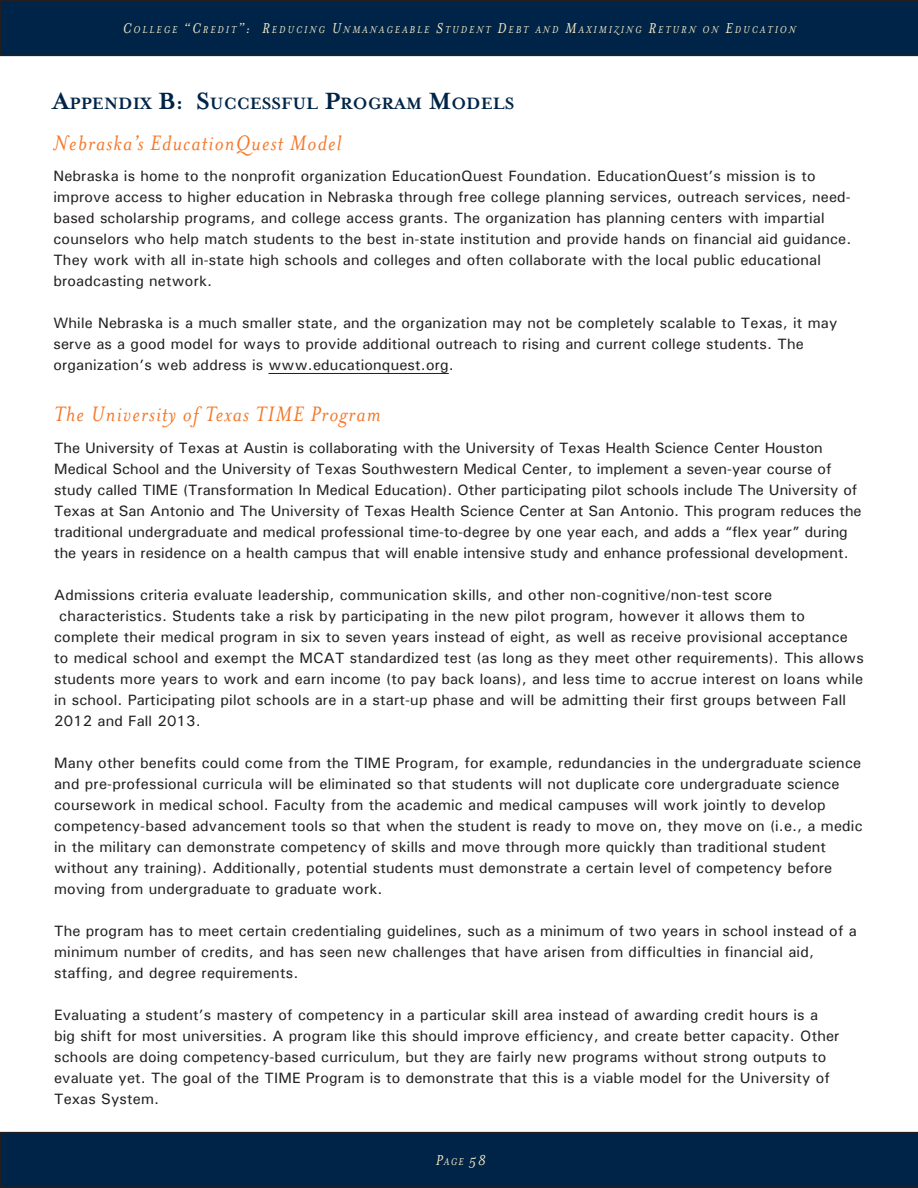
<style>
.page{position:relative;width:918px;height:1188px;background:#fff}
.page>*{position:absolute;margin:0;border:0;box-sizing:border-box;transform-origin:0 0}
.t1{font:italic 24px "Mrs Eaves OT";letter-spacing:.05em;color:#f4792a}
.t2{font:700 18.9px "Mrs Eaves OT";color:#002447}
.t3{font:italic 16.5px "Mrs Eaves OT";color:#f2e8c6}
.t4{font:500 15px/21px "Univers";letter-spacing:.01em;color:#231f20}
.t5{font:italic 11.55px "Mrs Eaves OT";letter-spacing:.17em;color:#f2e8c6}
.s1{font-size:16.5px}
.s2{font-size:27px}
.s3{font-size:11.55px}
</style>
<div class="page">
<svg style="left:0;top:0;width:918px;height:56px;background:#022344"></svg>
<svg style="left:0;top:1132px;width:918px;height:56px;background:#012344"></svg>
<hr style="left:268px;top:373px;width:181px;height:1px;background:#231f20">
<p class="t5" style="left:123px;top:23px;width:674px"><span class="s1">C</span>OLLEGE <span class="s1">“C</span>REDIT<span class="s1">”: R</span>EDUCING <span class="s1">U</span>NMANAGEABLE <span class="s1">S</span>TUDENT <span class="s1">D</span>EBT AND <span class="s1">M</span>AXIMIZING <span class="s1">R</span>ETURN ON <span class="s1">E</span>DUCATION</p>
<p class="t2" style="left:52px;top:93px;width:463px"><span class="s2">A</span>PPENDIX <span class="s2">B: S</span>UCCESSFUL <span class="s2">P</span>ROGRAM <span class="s2">M</span>ODELS</p>
<p class="t1" style="left:53px;top:130px;width:290px">Nebraska’s EducationQuest Model</p>
<p class="t4" style="left:53px;top:165px;width:799px">Nebraska is home to the nonprofit organization EducationQuest Foundation. EducationQuest’s mission is to improve access to higher education in Nebraska through free college planning services, outreach services, need&shy;based scholarship programs, and college access grants. The organization has planning centers with impartial counselors who help match students to the best in-state institution and provide hands on financial aid guidance.<br>They work with all in-state high schools and colleges and often collaborate with the local public educational broadcasting network.</p>
<p class="t4" style="left:53px;top:312px;width:785px">While Nebraska is a much smaller state, and the organization may not be completely scalable to Texas, it may serve as a good model for ways to provide additional outreach to rising and current college students. The</p>
<p class="t4" style="left:53px;top:354px;width:402px">organization’s web address is www.educationquest.org.</p>
<p class="t1" style="left:54px;top:401px;width:328px">The University of Texas TIME Program</p>
<p class="t4" style="left:54px;top:437px;width:809px">The University of Texas at Austin is collaborating with the University of Texas Health Science Center Houston Medical School and the University of Texas Southwestern Medical Center, to implement a seven-year course of study called TIME (Transformation In Medical Education). Other participating pilot schools include The University of Texas at San Antonio and The University of Texas Health Science Center at San Antonio. This program reduces the traditional undergraduate and medical professional time-to-degree by one year each, and adds a “flex year” during the years in residence on a health campus that will enable intensive study and enhance professional development.</p>
<p class="t4" style="left:54px;top:584px;width:720px">Admissions criteria evaluate leadership, communication skills, and other non-cognitive/non-test score</p>
<p class="t4" style="left:59px;top:605px;width:747px">characteristics. Students take a risk by participating in the new pilot program, however it allows them to</p>
<p class="t4" style="left:54px;top:626px;width:811px">complete their medical program in six to seven years instead of eight, as well as receive provisional acceptance to medical school and exempt the MCAT standardized test (as long as they meet other requirements). This allows students more years to work and earn income (to pay back loans), and less time to accrue interest on loans while in school. Participating pilot schools are in a start-up phase and will be admitting their first groups between Fall 2012 and Fall 2013.</p>
<p class="t4" style="left:54px;top:752px;width:810px">Many other benefits could come from the TIME Program, for example, redundancies in the undergraduate science and pre-professional curricula will be eliminated so that students will not duplicate core undergraduate science coursework in medical school. Faculty from the academic and medical campuses will work jointly to develop competency-based advancement tools so that when the student is ready to move on, they move on (i.e., a medic in the military can demonstrate competency of skills and move through more quickly than traditional student without any training). Additionally, potential students must demonstrate a certain level of competency before moving from undergraduate to graduate work.</p>
<p class="t4" style="left:54px;top:920px;width:804px">The program has to meet certain credentialing guidelines, such as a minimum of two years in school instead of a minimum number of credits, and has seen new challenges that have arisen from difficulties in financial aid,</p>
<p class="t4" style="left:54px;top:962px;width:246px">staffing, and degree requirements.</p>
<p class="t4" style="left:54px;top:1004px;width:787px">Evaluating a student’s mastery of competency in a particular skill area instead of awarding credit hours is a big shift for most universities. A program like this should improve efficiency, and create better capacity. Other schools are doing competency-based curriculum, but they are fairly new programs without strong outputs to evaluate yet. The goal of the TIME Program is to demonstrate that this is a viable model for the University of Texas System.</p>
<p class="t3" style="left:436px;top:1151px;width:51px">P<span class="s3">AGE</span> 58</p>
</div>
